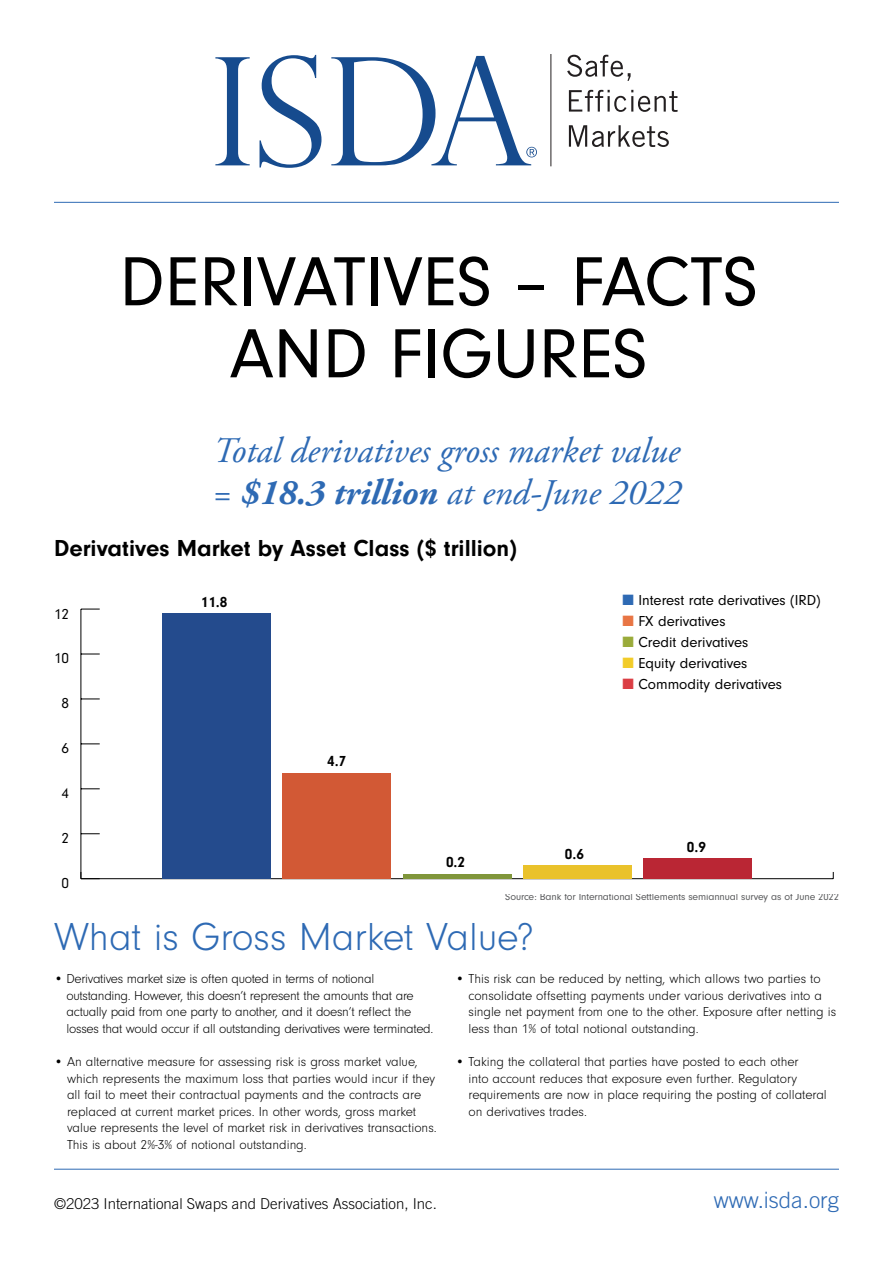
<style>
.page{position:relative;width:893px;height:1263px;background:#fff}
.page>*{position:absolute;margin:0;border:0;box-sizing:border-box;transform-origin:0 0}
.t1{font:72px/72px "Neuzeit Gro";color:#000;text-align:center}
.t2{font:300 40.5px "Neuzeit Gro";color:#2e6ab4}
.t3{font:italic 36px/42px "Adobe Garamond Pro";color:#2e6ab4}
.t4{font:700 24px "Neuzeit Gro";color:#000}
.t5{font:300 22.5px "Trade Gothic LT Std";color:#2e6ab4}
.t6{font:700 15.15px "Neuzeit Gro";color:#000}
.t7{font:15.15px "Neuzeit Gro";color:#000}
.t8{font:15px "Neuzeit Gro";letter-spacing:-.005em;color:#000}
.t9{font:300 15px "Trade Gothic";color:#000}
.t10{font:300 13.5px/16.5px "Neuzeit Gro";letter-spacing:-.005em;color:#000}
.t11{font:10.5px "Neuzeit Gro";letter-spacing:-.01em;color:#58595b}
.s1{font-weight:700}
.s2{color:#2e6ab4}
.s3{color:#e87544}
.s4{color:#9aab3a}
.s5{color:#f2cc29}
.s6{color:#db3e44}
</style>
<div class="page">
<svg style="left:567px;top:55px;width:64px;height:26px"></svg>
<svg style="left:569px;top:90px;width:109px;height:22px"></svg>
<svg style="left:569px;top:125px;width:100px;height:22px"></svg>
<svg style="left:215px;top:57px;width:35px;height:108px"></svg>
<svg style="left:260px;top:55px;width:61px;height:113px"></svg>
<hr style="left:551px;top:54px;width:1px;height:112px;background:#231f20">
<svg style="left:331px;top:56px;width:206px;height:109px"></svg>
<hr style="left:54px;top:202px;width:785px;height:1px;background:#2e6ab4">
<hr style="left:54px;top:1169px;width:785px;height:1px;background:#2e6ab4">
<hr style="left:81px;top:878px;width:752px;height:1px;background:#000">
<hr style="left:81px;top:609px;width:1px;height:270px;background:#000">
<svg style="left:82px;top:833px;width:18px;height:1px"></svg>
<svg style="left:82px;top:788px;width:18px;height:1px"></svg>
<svg style="left:81px;top:744px;width:19px;height:1px"></svg>
<svg style="left:81px;top:699px;width:19px;height:1px"></svg>
<svg style="left:81px;top:654px;width:19px;height:1px"></svg>
<svg style="left:81px;top:609px;width:19px;height:1px"></svg>
<div style="left:644px;top:858px;width:108px;height:21px;background:#ba2634"></div>
<div style="left:523px;top:865px;width:109px;height:14px;background:#eac22b"></div>
<div style="left:403px;top:874px;width:108px;height:5px;background:#80963b"></div>
<div style="left:283px;top:773px;width:108px;height:106px;background:#d25935"></div>
<div style="left:162px;top:613px;width:108px;height:266px;background:#244b8d"></div>
<h1 class="t1" style="left:119px;top:247px;width:640px">DERIVATIVES – FACTS<br>AND FIGURES</h1>
<h3 class="t3" style="left:211px;top:431px;width:471px">Total derivatives gross market value = <span class="s1">$18.3 trillion</span> at end-June 2022</h3>
<h3 class="t4" style="left:54px;top:535px;width:465px">Derivatives Market by Asset Class ($ trillion)</h3>
<p class="t7" style="left:54px;top:605px;width:17px">12</p>
<p class="t7" style="left:54px;top:650px;width:17px">10</p>
<p class="t7" style="left:62px;top:695px;width:9px">8</p>
<p class="t7" style="left:62px;top:740px;width:9px">6</p>
<p class="t7" style="left:62px;top:785px;width:9px">4</p>
<p class="t7" style="left:62px;top:830px;width:9px">2</p>
<p class="t7" style="left:62px;top:875px;width:9px">0</p>
<p class="t6" style="left:201px;top:593px;width:28px">11.8</p>
<p class="t6" style="left:327px;top:753px;width:21px">4.7</p>
<p class="t6" style="left:446px;top:853px;width:21px">0.2</p>
<p class="t8" style="left:622px;top:592px;width:200px"><span class="s2">■</span> Interest rate derivatives (IRD)</p>
<p class="t8" style="left:622px;top:613px;width:104px"><span class="s3">■</span> FX derivatives</p>
<p class="t8" style="left:622px;top:634px;width:127px"><span class="s4">■</span> Credit derivatives</p>
<p class="t8" style="left:622px;top:655px;width:126px"><span class="s5">■</span> Equity derivatives</p>
<p class="t8" style="left:622px;top:676px;width:161px"><span class="s6">■</span> Commodity derivatives</p>
<p class="t6" style="left:565px;top:845px;width:21px">0.6</p>
<p class="t6" style="left:687px;top:838px;width:21px">0.9</p>
<p class="t11" style="left:505px;top:891px;width:335px">Source: Bank for International Settlements semiannual survey as of June 2022</p>
<h2 class="t2" style="left:54px;top:915px;width:481px">What is Gross Market Value?</h2>
<p class="t10" style="left:67px;top:971px;width:368px;text-indent:-13px">• Derivatives market size is often quoted in terms of notional outstanding. However, this doesn’t represent the amounts that are actually paid from one party to another, and it doesn’t reflect the losses that would occur if all outstanding derivatives were terminated.</p>
<p class="t10" style="left:67px;top:1054px;width:371px;text-indent:-13px">• An alternative measure for assessing risk is gross market value, which represents the maximum loss that parties would incur if they all fail to meet their contractual payments and the contracts are replaced at current market prices. In other words, gross market value represents the level of market risk in derivatives transactions.<br>This is about 2%-3% of notional outstanding.</p>
<p class="t10" style="left:469px;top:971px;width:369px;text-indent:-13px">• This risk can be reduced by netting, which allows two parties to consolidate offsetting payments under various derivatives into a single net payment from one to the other. Exposure after netting is less than 1% of total notional outstanding.</p>
<p class="t10" style="left:469px;top:1054px;width:360px;text-indent:-13px">• Taking the collateral that parties have posted to each other<br>into account reduces that exposure even further. Regulatory requirements are now in place requiring the posting of collateral on derivatives trades.</p>
<p class="t9" style="left:54px;top:1195px;width:384px">©2023 International Swaps and Derivatives Association, Inc.</p>
<h3 class="t5" style="left:714px;top:1187px;width:127px">www.isda.org</h3>
</div>
